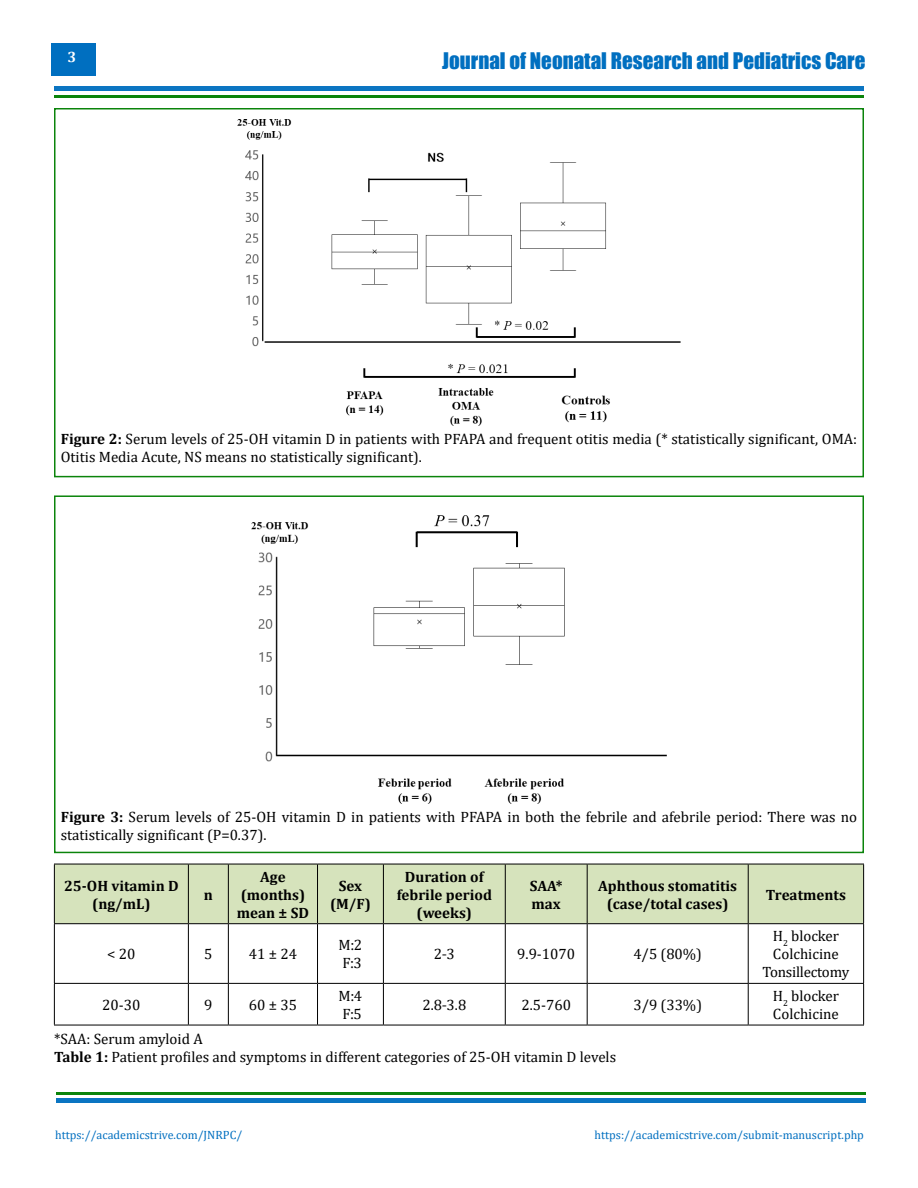
<style>
.page{position:relative;width:918px;height:1188px;background:#fff}
.page>*{position:absolute;margin:0;border:0;box-sizing:border-box;transform-origin:0 0}
.t1{font:21px "Impact";color:#006fc0}
.t2{font:15px/18px "Cambria";color:#000}
.t3{font:700 15px/18px "Cambria";color:#000;text-align:center}
.t4{font:700 15px "Cambria";color:#fff}
.t5{font:12px "Cambria";color:#006fc0}
.s1{font-weight:700}
.s2{font-family:"Myriad Pro"}
</style>
<div class="page">
<div style="left:51px;top:43px;width:45px;height:33px;background:#006fc0"></div>
<div style="left:54px;top:86px;width:810px;height:5px;background:#0b75c2"></div>
<hr style="left:56px;top:1098px;width:810px;height:4px;background:#0b75c2">
<hr style="left:54px;top:95px;width:810px;height:2px;background:#007f01">
<hr style="left:56px;top:1092px;width:810px;height:2px;background:#007f01">
<img style="left:237px;top:120px;width:444px;height:305px">
<img style="left:251px;top:516px;width:416px;height:288px">
<div style="left:55px;top:865px;width:808px;height:58px;background:#d6e3bc"></div>
<hr style="left:54px;top:864px;width:134px;height:1px;background:#000">
<hr style="left:54px;top:864px;width:1px;height:59px;background:#000">
<hr style="left:188px;top:864px;width:40px;height:1px;background:#000">
<hr style="left:188px;top:864px;width:1px;height:59px;background:#000">
<hr style="left:228px;top:864px;width:90px;height:1px;background:#000">
<hr style="left:228px;top:864px;width:1px;height:59px;background:#000">
<hr style="left:318px;top:864px;width:65px;height:1px;background:#000">
<hr style="left:317px;top:864px;width:1px;height:59px;background:#000">
<hr style="left:383px;top:864px;width:122px;height:1px;background:#000">
<hr style="left:383px;top:864px;width:1px;height:59px;background:#000">
<hr style="left:505px;top:864px;width:82px;height:1px;background:#000">
<hr style="left:505px;top:864px;width:1px;height:59px;background:#000">
<hr style="left:587px;top:864px;width:161px;height:1px;background:#000">
<hr style="left:587px;top:864px;width:1px;height:59px;background:#000">
<hr style="left:748px;top:864px;width:116px;height:1px;background:#000">
<hr style="left:748px;top:864px;width:1px;height:59px;background:#000">
<hr style="left:863px;top:864px;width:1px;height:59px;background:#000">
<hr style="left:54px;top:923px;width:134px;height:1px;background:#000">
<hr style="left:54px;top:924px;width:1px;height:59px;background:#000">
<hr style="left:188px;top:923px;width:40px;height:1px;background:#000">
<hr style="left:188px;top:924px;width:1px;height:59px;background:#000">
<hr style="left:228px;top:923px;width:90px;height:1px;background:#000">
<hr style="left:228px;top:924px;width:1px;height:59px;background:#000">
<hr style="left:318px;top:923px;width:65px;height:1px;background:#000">
<hr style="left:317px;top:924px;width:1px;height:59px;background:#000">
<hr style="left:383px;top:923px;width:122px;height:1px;background:#000">
<hr style="left:383px;top:924px;width:1px;height:59px;background:#000">
<hr style="left:505px;top:923px;width:82px;height:1px;background:#000">
<hr style="left:505px;top:924px;width:1px;height:59px;background:#000">
<hr style="left:587px;top:923px;width:161px;height:1px;background:#000">
<hr style="left:587px;top:924px;width:1px;height:59px;background:#000">
<hr style="left:748px;top:923px;width:116px;height:1px;background:#000">
<hr style="left:748px;top:924px;width:1px;height:59px;background:#000">
<hr style="left:863px;top:924px;width:1px;height:59px;background:#000">
<hr style="left:54px;top:983px;width:134px;height:1px;background:#000">
<hr style="left:54px;top:984px;width:1px;height:41px;background:#000">
<hr style="left:188px;top:983px;width:40px;height:1px;background:#000">
<hr style="left:188px;top:984px;width:1px;height:41px;background:#000">
<hr style="left:228px;top:983px;width:90px;height:1px;background:#000">
<hr style="left:228px;top:984px;width:1px;height:41px;background:#000">
<hr style="left:318px;top:983px;width:65px;height:1px;background:#000">
<hr style="left:317px;top:984px;width:1px;height:41px;background:#000">
<hr style="left:383px;top:983px;width:122px;height:1px;background:#000">
<hr style="left:383px;top:984px;width:1px;height:41px;background:#000">
<hr style="left:505px;top:983px;width:82px;height:1px;background:#000">
<hr style="left:505px;top:984px;width:1px;height:41px;background:#000">
<hr style="left:587px;top:983px;width:161px;height:1px;background:#000">
<hr style="left:587px;top:984px;width:1px;height:41px;background:#000">
<hr style="left:748px;top:983px;width:116px;height:1px;background:#000">
<hr style="left:748px;top:984px;width:1px;height:41px;background:#000">
<hr style="left:863px;top:984px;width:1px;height:41px;background:#000">
<hr style="left:54px;top:1025px;width:134px;height:1px;background:#000">
<hr style="left:188px;top:1025px;width:40px;height:1px;background:#000">
<hr style="left:228px;top:1025px;width:90px;height:1px;background:#000">
<hr style="left:318px;top:1025px;width:65px;height:1px;background:#000">
<hr style="left:383px;top:1025px;width:122px;height:1px;background:#000">
<hr style="left:505px;top:1025px;width:82px;height:1px;background:#000">
<hr style="left:587px;top:1025px;width:161px;height:1px;background:#000">
<hr style="left:748px;top:1025px;width:116px;height:1px;background:#000">
<div style="left:54px;top:108px;width:810px;height:369px;border:2px solid #007f01"></div>
<div style="left:54px;top:495px;width:810px;height:358px;border:2px solid #007f01"></div>
<p class="t4" style="left:68px;top:47px;width:10px">3</p>
<h1 class="t1" style="left:442px;top:45px;width:425px">Journal of Neonatal Research and Pediatrics Care</h1>
<p class="t2" style="left:61px;top:429px;width:798px"><span class="s1">Figure 2:</span> Serum levels of 25-OH vitamin D in patients with PFAPA and frequent otitis media (* statistically significant, OMA:<br>Otitis Media Acute, NS means no statistically significant).</p>
<p class="t2" style="left:61px;top:807px;width:798px"><span class="s1">Figure 3:</span> Serum levels of 25-OH vitamin D in patients with PFAPA in both the febrile and afebrile period: There was no statistically significant (P=0.37).</p>
<p class="t3" style="left:64px;top:876px;width:116px">25-OH vitamin D (ng/mL)</p>
<p class="t3" style="left:237px;top:867px;width:74px">Age (months) mean ± SD</p>
<p class="t3" style="left:330px;top:876px;width:42px">Sex (M/F)</p>
<p class="t3" style="left:397px;top:867px;width:97px">Duration of febrile period (weeks)</p>
<p class="t3" style="left:530px;top:876px;width:34px;text-align:left">SAA* max</p>
<p class="t3" style="left:598px;top:876px;width:141px">Aphthous stomatitis (case/total cases)</p>
<p class="t3" style="left:766px;top:885px;width:81px">Treatments</p>
<p class="t3" style="left:204px;top:885px;width:11px">n</p>
<p class="t2" style="left:107px;top:945px;width:30px">&lt; 20</p>
<p class="t2" style="left:204px;top:945px;width:10px">5</p>
<p class="t2" style="left:249px;top:945px;width:50px">41 ± 24</p>
<p class="t2" style="left:339px;top:936px;width:25px">M<span class="s2">:</span>2<br>F<span class="s2">:</span>3</p>
<p class="t2" style="left:434px;top:945px;width:23px">2<span class="s2">-</span>3</p>
<p class="t2" style="left:517px;top:945px;width:59px">9.9-1070</p>
<p class="t2" style="left:633px;top:945px;width:70px">4/5 (80%)</p>
<p class="t2" style="left:763px;top:927px;width:88px;text-align:center">H<sub>2</sub> blocker<br>Colchicine<br>Tonsillectomy</p>
<p class="t2" style="left:102px;top:996px;width:40px">20-30</p>
<p class="t2" style="left:204px;top:996px;width:10px">9</p>
<p class="t2" style="left:249px;top:996px;width:50px">60 ± 35</p>
<p class="t2" style="left:339px;top:987px;width:25px">M<span class="s2">:</span>4<br>F<span class="s2">:</span>5</p>
<p class="t2" style="left:422px;top:996px;width:45px">2.8<span class="s2">-</span>3.8</p>
<p class="t2" style="left:521px;top:996px;width:51px">2.5-760</p>
<p class="t2" style="left:633px;top:996px;width:70px">3/9 (33%)</p>
<p class="t2" style="left:773px;top:987px;width:68px">H<sub>2</sub> blocker<br>Colchicine</p>
<p class="t2" style="left:54px;top:1030px;width:564px">*SAA: Serum amyloid A<br><span class="s1">Table 1:</span> Patient profiles and symptoms in different categories of 25-OH vitamin D levels</p>
<p class="t5" style="left:55px;top:1128px;width:189px">https://academicstrive.com/JNRPC/</p>
<p class="t5" style="left:594px;top:1128px;width:271px">https://academicstrive.com/submit-manuscript.php</p>
</div>
